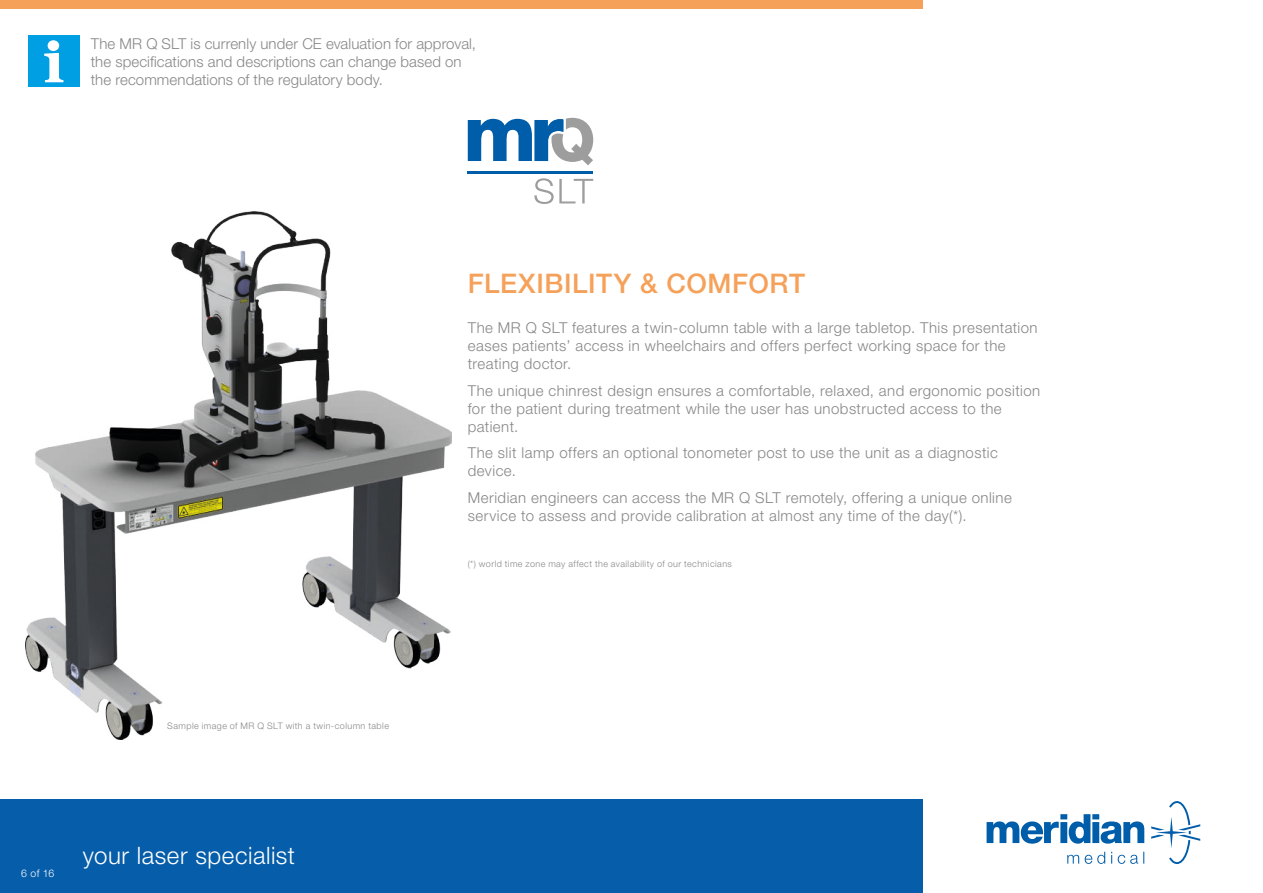
<style>
.page{position:relative;width:1263px;height:893px;background:#fff}
.page>*{position:absolute;margin:0;border:0;box-sizing:border-box;transform-origin:0 0}
.t1{font:500 27px "Helvetica Neue LTW1 G";letter-spacing:.02em;color:#f5a15a}
.t2{font:300 24px "Helvetica Neue LTW1 G";letter-spacing:.02em;color:#fff}
.t3{font:300 15px/18px "Helvetica Neue LTW1 G";letter-spacing:.03em;color:#878787}
.t4{font:300 15px/18px "Helvetica Neue LTW1 G";letter-spacing:.005em;color:#878787}
.t5{font:300 10.5px "Helvetica Neue LTW1 G";color:#fff}
.t6{font:300 9px "Helvetica Neue LTW1 G";letter-spacing:.05em;color:#878787}
</style>
<div class="page">
<svg style="left:986px;top:801px;width:214px;height:63px"></svg>
<div style="left:0;top:799px;width:923px;height:94px;background:#065da9"></div>
<div style="left:0;top:0;width:923px;height:9px;background:#f5a15a"></div>
<div style="left:28px;top:36px;width:51px;height:51px;background:#009fe3"></div>
<svg style="left:44px;top:40px;width:19px;height:42px"></svg>
<svg style="left:468px;top:118px;width:125px;height:47px"></svg>
<hr style="left:468px;top:172px;width:125px;height:2px;background:#005da9">
<svg style="left:534px;top:178px;width:59px;height:26px"></svg>
<img style="left:26px;top:212px;width:425px;height:527px">
<p class="t4" style="left:91px;top:34px;width:387px">The MR Q SLT is currenly under CE evaluation for approval, the specifications and descriptions can change based on the recommendations of the regulatory body.</p>
<p class="t6" style="left:167px;top:720px;width:223px">Sample image of MR Q SLT with a twin-column table</p>
<p class="t5" style="left:21px;top:867px;width:35px">6 of 16</p>
<h2 class="t2" style="left:83px;top:841px;width:214px">your laser specialist</h2>
<h1 class="t1" style="left:468px;top:267px;width:339px">FLEXIBILITY &amp; COMFORT</h1>
<p class="t3" style="left:468px;top:319px;width:571px">The MR Q SLT features a twin-column table with a large tabletop. This presentation eases patients’ access in wheelchairs and offers perfect working space for the treating doctor.</p>
<p class="t3" style="left:468px;top:381px;width:574px">The unique chinrest design ensures a comfortable, relaxed, and ergonomic position for the patient during treatment while the user has unobstructed access to the patient.</p>
<p class="t3" style="left:468px;top:444px;width:531px">The slit lamp offers an optional tonometer post to use the unit as a diagnostic device.</p>
<p class="t3" style="left:468px;top:488px;width:545px">Meridian engineers can access the MR Q SLT remotely, offering a unique online service to assess and provide calibration at almost any time of the day(*).</p>
<p class="t6" style="left:468px;top:558px;width:266px">(*) world time zone may affect the availability of our technicians</p>
</div>
